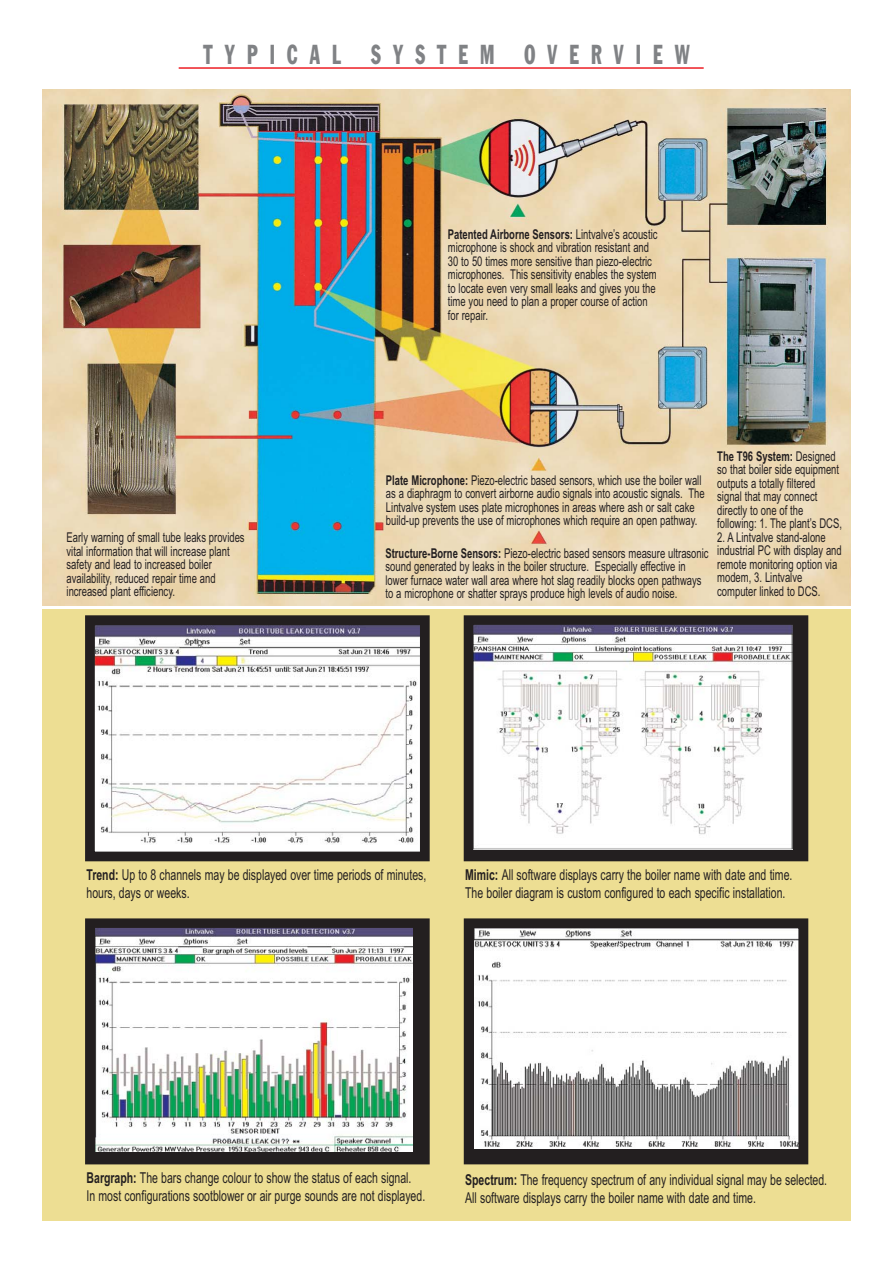
<style>
.page{position:relative;width:893px;height:1263px;background:#fff}
.page>*{position:absolute;margin:0;border:0;box-sizing:border-box;transform-origin:0 0}
.t1{font:condensed 27px "Franklin Gothic";letter-spacing:.645em;color:#808285;scale:.7 1}
.t2{font:15px/18px "Arial";color:#231f20;scale:.7 1}
.t3{font:13.5px/13.5px "Arial";color:#231f20;scale:.7 1}
.s1{font-weight:700}
</style>
<div class="page">
<div style="left:43px;top:609px;width:807px;height:611px;background:#edde93"></div>
<img style="left:43px;top:89px;width:807px;height:517px">
<hr style="left:179px;top:67px;width:524px;height:2px;background:#ed1e25">
<img style="left:96px;top:626px;width:322px;height:224px">
<div style="left:85px;top:615px;width:344px;height:246px;border:10px solid #231f20"></div>
<svg style="left:473px;top:625px;width:325px;height:226px;background:#484546"></svg>
<img style="left:473px;top:625px;width:319px;height:224px">
<div style="left:463px;top:615px;width:345px;height:246px;border:9px solid #231f20"></div>
<svg style="left:95px;top:928px;width:324px;height:226px;background:#4b4748"></svg>
<img style="left:95px;top:928px;width:317px;height:223px">
<div style="left:85px;top:918px;width:344px;height:246px;border:9px solid #231f20"></div>
<img style="left:475px;top:929px;width:322px;height:220px">
<div style="left:464px;top:918px;width:344px;height:246px;border:10px solid #231f20"></div>
<h1 class="t1" style="left:203px;top:45px;width:696px">TYPICAL SYSTEM OVERVIEW</h1>
<p class="t3" style="left:67px;top:532px;width:256px">Early warning of small tube leaks provides vital information that will increase plant safety and lead to increased boiler availability, reduced repair time and increased plant efficiency.</p>
<p class="t3" style="left:448px;top:229px;width:301px"><span class="s1">Patented Airborne Sensors:</span> Lintvalve’s acoustic microphone is shock and vibration resistant and 30 to 50 times more sensitive than piezo-electric microphones. This sensitivity enables the system to locate even very small leaks and gives you the time you need to plan a proper course of action for repair.</p>
<p class="t3" style="left:386px;top:475px;width:457px"><span class="s1">Plate Microphone:</span> Piezo-electric based sensors, which use the boiler wall as a diaphragm to convert airborne audio signals into acoustic signals. The Lintvalve system uses plate microphones in areas where ash or salt cake build-up prevents the use of microphones which require an open pathway.</p>
<p class="t3" style="left:385px;top:548px;width:463px"><span class="s1">Structure-Borne Sensors:</span> Piezo-electric based sensors measure ultrasonic sound generated by leaks in the boiler structure. Especially effective in lower furnace water wall area where hot slag readily blocks open pathways to a microphone or shatter sprays produce high levels of audio noise.</p>
<p class="t3" style="left:717px;top:451px;width:180px"><span class="s1">The T96 System:</span> Designed so that boiler side equipment outputs a totally filtered signal that may connect directly to one of the following: 1. The plant’s DCS,</p>
<p class="t3" style="left:717px;top:532px;width:179px">2. A Lintvalve stand-alone industrial PC with display and remote monitoring option via modem, 3. Lintvalve computer linked to DCS.</p>
<p class="t2" style="left:87px;top:867px;width:487px"><span class="s1">Trend:</span> Up to 8 channels may be displayed over time periods of minutes, hours, days or weeks.</p>
<p class="t2" style="left:465px;top:867px;width:469px"><span class="s1">Mimic:</span> All software displays carry the boiler name with date and time.<br>The boiler diagram is custom configured to each specific installation.</p>
<p class="t2" style="left:87px;top:1171px;width:485px"><span class="s1">Bargraph:</span> The bars change colour to show the status of each signal.<br>In most configurations sootblower or air purge sounds are not displayed.</p>
<p class="t2" style="left:465px;top:1172px;width:518px"><span class="s1">Spectrum:</span> The frequency spectrum of any individual signal may be selected.<br>All software displays carry the boiler name with date and time.</p>
</div>
